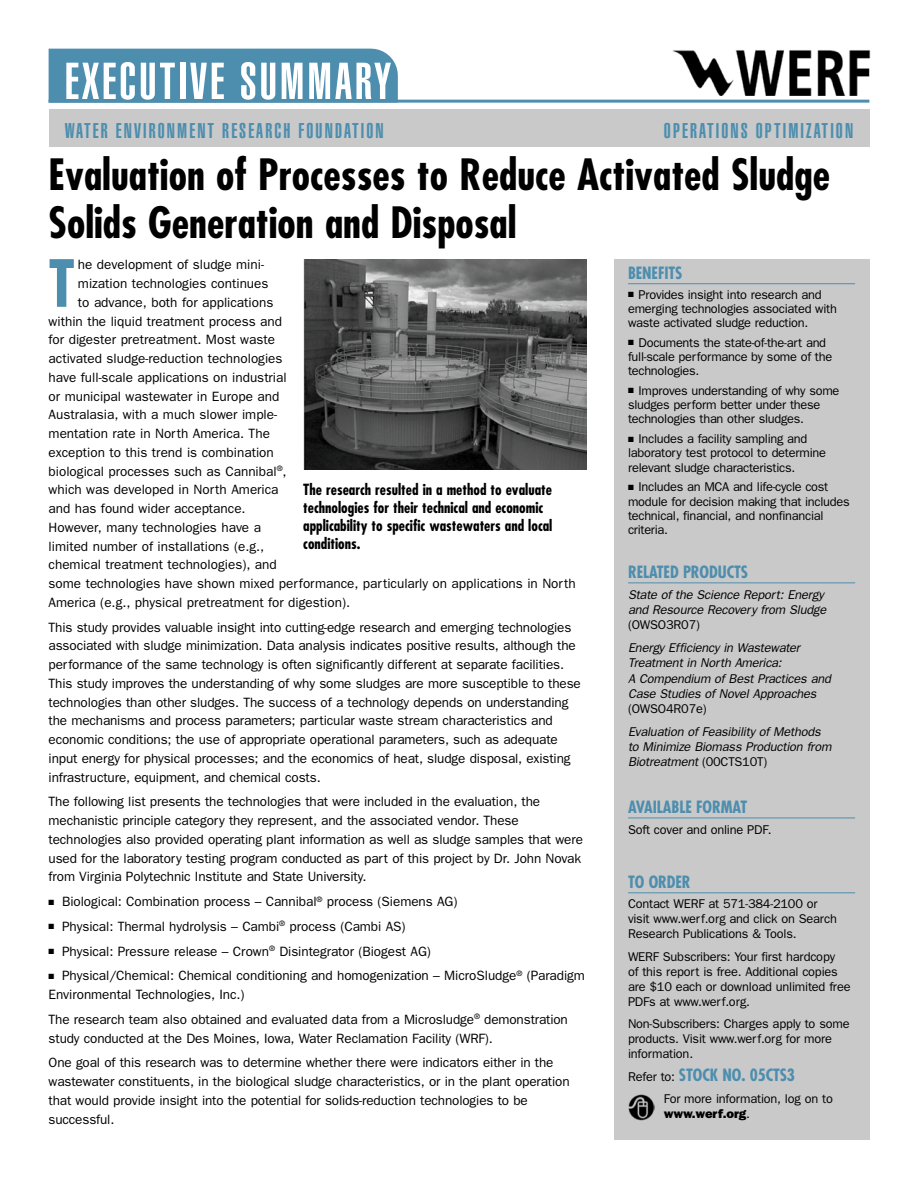
<style>
.page{position:relative;width:918px;height:1188px;background:#fff}
.page>*{position:absolute;margin:0;border:0;box-sizing:border-box;transform-origin:0 0}
.t1{font:700 condensed 63.3px "Futura";color:#4d8eae}
.t2{font:900 extra-condensed 51px "Helvetica";color:#fff}
.t3{font:700 condensed 42px/48px "Futura";color:#000}
.t4{font:900 extra-condensed 21px "Helvetica";letter-spacing:.1em;color:#4d8eae}
.t5{font:700 condensed 16.5px "Futura";letter-spacing:-.005em;color:#4d8eae}
.t6{font:700 condensed 15px/18px "Futura";color:#000}
.t7{font:13.5px/18.8px "Franklin Gothic";letter-spacing:-.01em;color:#000}
.t8{font:12.75px/14.2px "Franklin Gothic";letter-spacing:-.02em;color:#000}
.t9{font:italic 12.75px/15.3px "Franklin Gothic";letter-spacing:-.015em;color:#000}
.s1{font-style:normal}
.s2{font-family:"Franklin Gothic";font-weight:400;font-stretch:normal;font-size:12.75px;color:#000}
.s3{font-weight:800}
</style>
<div class="page">
<div style="left:49px;top:49px;width:349px;height:51px;background:#4d8eae"></div>
<hr style="left:49px;top:100px;width:820px;height:3px;background:#4d8eae">
<img style="left:303px;top:259px;width:284px;height:211px">
<div style="left:49px;top:109px;width:820px;height:38px;background:#c9c9ca"></div>
<img style="left:673px;top:50px;width:198px;height:46px">
<div style="left:614px;top:259px;width:255px;height:880px;background:#c9c9ca"></div>
<hr style="left:628px;top:283px;width:227px;height:1px;background:#4d8eae">
<hr style="left:628px;top:582px;width:227px;height:1px;background:#4d8eae">
<hr style="left:628px;top:818px;width:227px;height:1px;background:#4d8eae">
<hr style="left:628px;top:892px;width:227px;height:1px;background:#4d8eae">
<img style="left:628px;top:1094px;width:27px;height:26px">
<h2 class="t2" style="left:65px;top:52px;width:56px">EXECUTIVE</h2>
<h2 class="t2" style="left:240px;top:52px;width:23px">SUMMAR</h2>
<h2 class="t2" style="left:374px;top:52px;width:18px">Y</h2>
<h3 class="t4" style="left:65px;top:119px;width:320px">WATER ENVIRONMENT RESEARCH FOUNDATION</h3>
<h3 class="t4" style="left:664px;top:119px;width:191px">OPERATIONS OPTIMIZATION</h3>
<h3 class="t3" style="left:49px;top:151px;width:783px">Evaluation of Processes to Reduce Activated Sludge<br>Solids Generation and Disposal</h3>
<h1 class="t1" style="left:49px;top:244px;width:28px">T</h1>
<p class="t7" style="left:78px;top:255px;width:188px">he development of sludge mini-</p>
<p class="t5" style="left:628px;top:263px;width:49px">Benefits</p>
<p class="t8" style="left:628px;top:287px;width:210px">■ Provides insight into research and emerging technologies associated with waste activated sludge reduction.</p>
<p class="t8" style="left:628px;top:335px;width:206px">■ Documents the state-of-the-art and full-scale performance by some of the technologies.</p>
<p class="t8" style="left:628px;top:384px;width:213px">■ Improves understanding of why some sludges perform better under these technologies than other sludges.</p>
<p class="t8" style="left:628px;top:432px;width:200px">■ Includes a facility sampling and laboratory test protocol to determine relevant sludge characteristics.</p>
<p class="t8" style="left:628px;top:480px;width:223px">■ Includes an MCA and life-cycle cost module for decision making that includes technical, financial, and nonfinancial criteria.</p>
<p class="t5" style="left:628px;top:562px;width:30px">Related</p>
<p class="t5" style="left:683px;top:562px;width:59px">Products</p>
<p class="t9" style="left:628px;top:587px;width:200px">State of the Science Report: Energy and Resource Recovery from Sludge</p>
<p class="t8" style="left:628px;top:618px;width:73px">(OWSO3R07)</p>
<p class="t9" style="left:628px;top:640px;width:204px">Energy Efficiency in Wastewater<br>Treatment in North America:<br>A Compendium of Best Practices and<br>Case Studies of Novel Approaches</p>
<p class="t8" style="left:628px;top:701px;width:80px">(OWSO4R07e)</p>
<p class="t9" style="left:628px;top:724px;width:205px">Evaluation of Feasibility of Methods to Minimize Biomass Production from<br>Biotreatment <span class="s1">(00CTS10T)</span></p>
<p class="t5" style="left:628px;top:797px;width:121px">AVAILABLE FORMAT</p>
<p class="t8" style="left:628px;top:822px;width:145px">Soft cover and online PDF.</p>
<p class="t7" style="left:78px;top:274px;width:192px">mization technologies continues</p>
<p class="t7" style="left:78px;top:293px;width:197px">to advance, both for applications</p>
<p class="t7" style="left:49px;top:312px;width:235px">within the liquid treatment process and</p>
<p class="t7" style="left:49px;top:330px;width:228px">for digester pretreatment. Most waste</p>
<p class="t7" style="left:49px;top:349px;width:236px">activated sludge-reduction technologies</p>
<p class="t7" style="left:49px;top:368px;width:240px">have full-scale applications on industrial</p>
<p class="t7" style="left:49px;top:387px;width:232px">or municipal wastewater in Europe and</p>
<p class="t7" style="left:49px;top:405px;width:230px">Australasia, with a much slower imple-</p>
<p class="t7" style="left:49px;top:424px;width:223px">mentation rate in North America. The</p>
<p class="t7" style="left:49px;top:443px;width:227px">exception to this trend is combination</p>
<p class="t7" style="left:49px;top:462px;width:240px">biological processes such as Cannibal<sup>®</sup>,</p>
<p class="t7" style="left:49px;top:480px;width:232px">which was developed in North America</p>
<p class="t7" style="left:49px;top:499px;width:199px">and has found wider acceptance.</p>
<p class="t7" style="left:49px;top:518px;width:214px">However, many technologies have a</p>
<p class="t7" style="left:49px;top:537px;width:217px">limited number of installations (e.g.,</p>
<p class="t7" style="left:49px;top:555px;width:230px">chemical treatment technologies), and</p>
<p class="t7" style="left:49px;top:574px;width:529px">some technologies have shown mixed performance, particularly on applications in North</p>
<p class="t7" style="left:49px;top:593px;width:303px">America (e.g., physical pretreatment for digestion).</p>
<p class="t7" style="left:49px;top:618px;width:534px">This study provides valuable insight into cutting-edge research and emerging technologies associated with sludge minimization. Data analysis indicates positive results, although the performance of the same technology is often significantly different at separate facilities.<br>This study improves the understanding of why some sludges are more susceptible to these technologies than other sludges. The success of a technology depends on understanding the mechanisms and process parameters; particular waste stream characteristics and economic conditions; the use of appropriate operational parameters, such as adequate input energy for physical processes; and the economics of heat, sludge disposal, existing infrastructure, equipment, and chemical costs.</p>
<p class="t7" style="left:49px;top:793px;width:536px">The following list presents the technologies that were included in the evaluation, the mechanistic principle category they represent, and the associated vendor. These technologies also provided operating plant information as well as sludge samples that were used for the laboratory testing program conducted as part of this project by Dr. John Novak from Virginia Polytechnic Institute and State University.</p>
<p class="t7" style="left:49px;top:892px;width:410px">■ Biological: Combination process – Cannibal<sup>®</sup> process (Siemens AG)</p>
<p class="t7" style="left:49px;top:917px;width:358px">■ Physical: Thermal hydrolysis – Cambi<sup>®</sup> process (Cambi AS)</p>
<p class="t7" style="left:49px;top:942px;width:384px">■ Physical: Pressure release – Crown<sup>®</sup> Disintegrator (Biogest AG)</p>
<p class="t7" style="left:49px;top:966px;width:538px">■ Physical/Chemical: Chemical conditioning and homogenization – MicroSludge<sup>®</sup> (Paradigm<br>Environmental Technologies, Inc.)</p>
<p class="t7" style="left:49px;top:1010px;width:521px">The research team also obtained and evaluated data from a Microsludge<sup>®</sup> demonstration study conducted at the Des Moines, Iowa, Water Reclamation Facility (WRF).</p>
<p class="t7" style="left:49px;top:1053px;width:523px">One goal of this research was to determine whether there were indicators either in the wastewater constituents, in the biological sludge characteristics, or in the plant operation that would provide insight into the potential for solids‑reduction technologies to be successful.</p>
<p class="t6" style="left:303px;top:481px;width:251px">The research resulted in a method to evaluate technologies for their technical and economic applicability to specific wastewaters and local conditions.</p>
<p class="t5" style="left:628px;top:872px;width:64px">TO ORDER</p>
<p class="t8" style="left:628px;top:897px;width:210px;line-height:15px">Contact WERF at 571-384-2100 or visit www.werf.org and click on Search<br>Research Publications &amp; Tools.</p>
<p class="t8" style="left:628px;top:949px;width:224px;line-height:15px">WERF Subscribers: Your first hardcopy<br>of this report is free. Additional copies are $10 each or download unlimited free PDFs at www.werf.org.</p>
<p class="t8" style="left:628px;top:1017px;width:223px;line-height:15px">Non-Subscribers: Charges apply to some products. Visit www.werf.org for more information.</p>
<p class="t5" style="left:628px;top:1065px;width:169px"><span class="s2">Refer to:</span> Stock No. 05CTS3</p>
<p class="t8" style="left:664px;top:1092px;width:171px;line-height:15px">For more information, log on to <span class="s3">www.werf.org</span>.</p>
</div>
